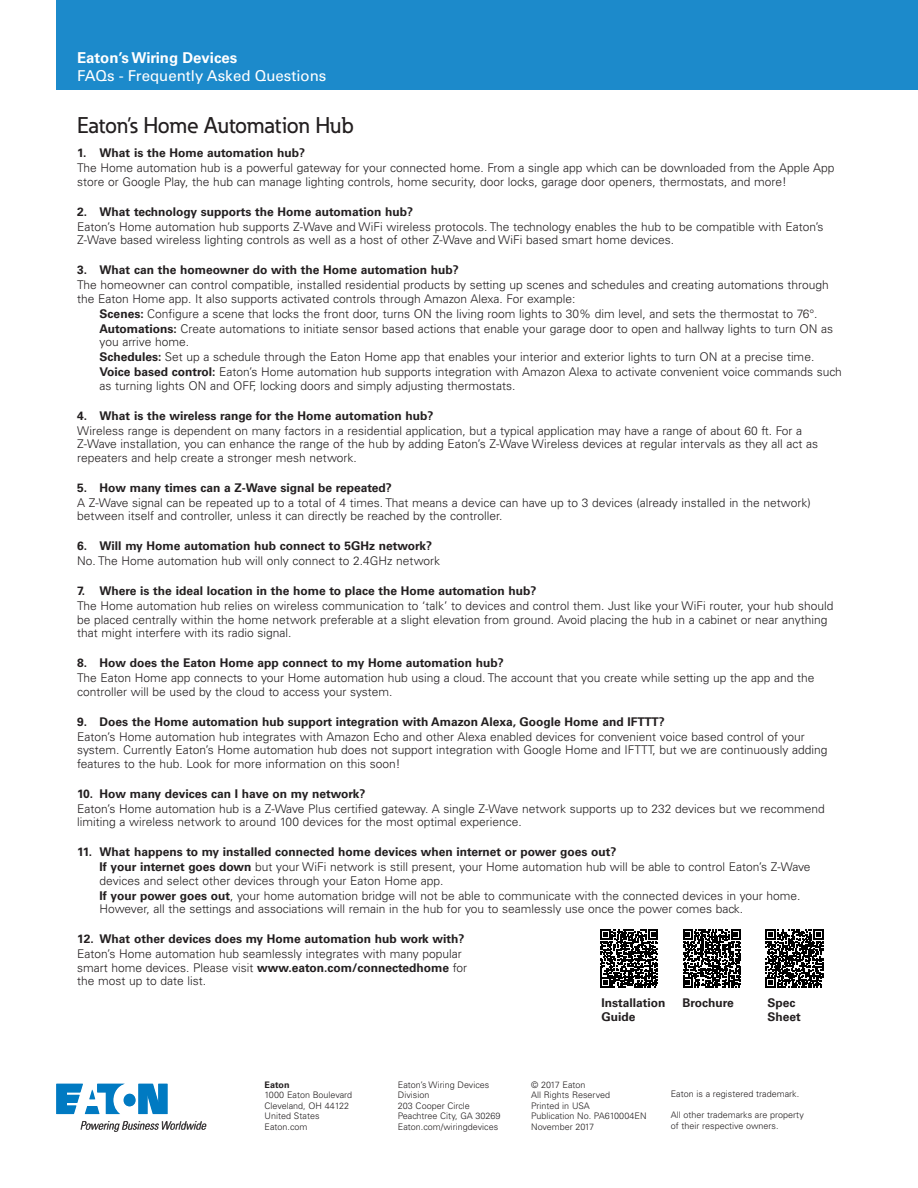
<style>
.page{position:relative;width:918px;height:1188px;background:#fff}
.page>*{position:absolute;margin:0;border:0;box-sizing:border-box;transform-origin:0 0}
._02_Body__8_5_pt{font:500 22.5px "Eaton";letter-spacing:-.005em;color:#231f20}
._00_Product__Line_2{font:15px "Univers LT Std";color:#fff}
._00_Product__Line_2-2{font:700 15px "Univers LT Std";color:#fff}
._02_Body__8_5_pt-2{font:300 12px/13.5px "Univers LT Std";color:#231f20}
._02_Body__8_5_pt-3{font:700 12px/13.5px "Univers LT Std";color:#231f20}
._09_Backpage_Body{font:300 9px/10.5px "Univers LT Std";color:#231f20}
._09_Backpage_Body-2{font:700 9px "Univers LT Std";color:#231f20}
.s1{font-weight:700}
</style>
<div class="page">
<div style="left:56px;top:0;width:862px;height:90px;background:#1c8acb"></div>
<svg style="left:56px;top:1084px;width:112px;height:30px"></svg>
<svg style="left:80px;top:1121px;width:127px;height:11px"></svg>
<svg style="left:683px;top:930px;width:58px;height:58px"></svg>
<svg style="left:600px;top:930px;width:58px;height:58px"></svg>
<svg style="left:766px;top:930px;width:57px;height:58px"></svg>
<p class="_00_Product__Line_2-2" style="left:77px;top:49px;width:162px">Eaton’s Wiring Devices</p>
<p class="_00_Product__Line_2" style="left:77px;top:67px;width:251px">FAQs - Frequently Asked Questions</p>
<p class="_02_Body__8_5_pt" style="left:77px;top:111px;width:278px">Eaton’s Home Automation Hub</p>
<p class="_02_Body__8_5_pt-3" style="left:77px;top:146px;width:229px">1. What is the Home automation hub?</p>
<p class="_02_Body__8_5_pt-2" style="left:77px;top:161px;width:759px">The Home automation hub is a powerful gateway for your connected home. From a single app which can be downloaded from the Apple App store or Google Play, the hub can manage lighting controls, home security, door locks, garage door openers, thermostats, and more!</p>
<p class="_02_Body__8_5_pt-3" style="left:77px;top:205px;width:338px">2. What technology supports the Home automation hub?</p>
<p class="_02_Body__8_5_pt-2" style="left:77px;top:220px;width:748px">Eaton’s Home automation hub supports Z-Wave and WiFi wireless protocols. The technology enables the hub to be compatible with Eaton’s<br>Z-Wave based wireless lighting controls as well as a host of other Z-Wave and WiFi based smart home devices.</p>
<p class="_02_Body__8_5_pt-3" style="left:77px;top:263px;width:383px">3. What can the homeowner do with the Home automation hub?</p>
<p class="_02_Body__8_5_pt-2" style="left:77px;top:278px;width:753px">The homeowner can control compatible, installed residential products by setting up scenes and schedules and creating automations through the Eaton Home app. It also supports activated controls through Amazon Alexa. For example:</p>
<p class="_02_Body__8_5_pt-2" style="left:100px;top:307px;width:719px"><span class="s1">Scenes:</span> Configure a scene that locks the front door, turns ON the living room lights to 30% dim level, and sets the thermostat to 76°.</p>
<p class="_02_Body__8_5_pt-2" style="left:100px;top:322px;width:735px"><span class="s1">Automations:</span> Create automations to initiate sensor based actions that enable your garage door to open and hallway lights to turn ON as you arrive home.</p>
<p class="_02_Body__8_5_pt-2" style="left:100px;top:350px;width:716px"><span class="s1">Schedules:</span> Set up a schedule through the Eaton Home app that enables your interior and exterior lights to turn ON at a precise time.</p>
<p class="_02_Body__8_5_pt-2" style="left:100px;top:365px;width:744px"><span class="s1">Voice based control:</span> Eaton’s Home automation hub supports integration with Amazon Alexa to activate convenient voice commands such as turning lights ON and OFF, locking doors and simply adjusting thermostats.</p>
<p class="_02_Body__8_5_pt-3" style="left:77px;top:409px;width:358px">4. What is the wireless range for the Home automation hub?</p>
<p class="_02_Body__8_5_pt-2" style="left:77px;top:424px;width:743px">Wireless range is dependent on many factors in a residential application, but a typical application may have a range of about 60 ft. For a<br>Z-Wave installation, you can enhance the range of the hub by adding Eaton’s Z-Wave Wireless devices at regular intervals as they all act as repeaters and help create a stronger mesh network.</p>
<p class="_02_Body__8_5_pt-3" style="left:77px;top:481px;width:316px">5. How many times can a Z-Wave signal be repeated?</p>
<p class="_02_Body__8_5_pt-2" style="left:77px;top:496px;width:735px">A Z-Wave signal can be repeated up to a total of 4 times. That means a device can have up to 3 devices (already installed in the network) between itself and controller, unless it can directly be reached by the controller.</p>
<p class="_02_Body__8_5_pt-3" style="left:77px;top:539px;width:356px">6. Will my Home automation hub connect to 5GHz network?</p>
<p class="_02_Body__8_5_pt-2" style="left:77px;top:554px;width:365px">No. The Home automation hub will only connect to 2.4GHz network</p>
<p class="_02_Body__8_5_pt-3" style="left:77px;top:584px;width:461px">7. Where is the ideal location in the home to place the Home automation hub?</p>
<p class="_02_Body__8_5_pt-2" style="left:77px;top:599px;width:758px">The Home automation hub relies on wireless communication to ‘talk’ to devices and control them. Just like your WiFi router, your hub should be placed centrally within the home network preferable at a slight elevation from ground. Avoid placing the hub in a cabinet or near anything that might interfere with its radio signal.</p>
<p class="_02_Body__8_5_pt-3" style="left:77px;top:656px;width:428px">8. How does the Eaton Home app connect to my Home automation hub?</p>
<p class="_02_Body__8_5_pt-2" style="left:77px;top:671px;width:739px">The Eaton Home app connects to your Home automation hub using a cloud. The account that you create while setting up the app and the controller will be used by the cloud to access your system.</p>
<p class="_02_Body__8_5_pt-3" style="left:77px;top:715px;width:589px">9. Does the Home automation hub support integration with Amazon Alexa, Google Home and IFTTT?</p>
<p class="_02_Body__8_5_pt-2" style="left:77px;top:730px;width:752px">Eaton’s Home automation hub integrates with Amazon Echo and other Alexa enabled devices for convenient voice based control of your system. Currently Eaton’s Home automation hub does not support integration with Google Home and IFTTT, but we are continuously adding features to the hub. Look for more information on this soon!</p>
<p class="_02_Body__8_5_pt-3" style="left:77px;top:787px;width:290px">10. How many devices can I have on my network?</p>
<p class="_02_Body__8_5_pt-2" style="left:77px;top:802px;width:749px">Eaton’s Home automation hub is a Z-Wave Plus certified gateway. A single Z-Wave network supports up to 232 devices but we recommend limiting a wireless network to around 100 devices for the most optimal experience.</p>
<p class="_02_Body__8_5_pt-3" style="left:77px;top:845px;width:541px">11. What happens to my installed connected home devices when internet or power goes out?</p>
<p class="_02_Body__8_5_pt-2" style="left:100px;top:860px;width:712px"><span class="s1">If your internet goes down</span> but your WiFi network is still present, your Home automation hub will be able to control Eaton’s Z-Wave devices and select other devices through your Eaton Home app.</p>
<p class="_02_Body__8_5_pt-2" style="left:100px;top:889px;width:702px"><span class="s1">If your power goes out</span>, your home automation bridge will not be able to communicate with the connected devices in your home.<br>However, all the settings and associations will remain in the hub for you to seamlessly use once the power comes back.</p>
<p class="_02_Body__8_5_pt-3" style="left:77px;top:932px;width:389px">12. What other devices does my Home automation hub work with?</p>
<p class="_02_Body__8_5_pt-2" style="left:77px;top:947px;width:392px">Eaton’s Home automation hub seamlessly integrates with many popular smart home devices. Please visit <span class="s1">www.eaton.com/connectedhome</span> for the most up to date list.</p>
<p class="_09_Backpage_Body-2" style="left:265px;top:1079px;width:27px">Eaton</p>
<p class="_09_Backpage_Body" style="left:265px;top:1090px;width:89px">1000 Eaton Boulevard</p>
<p class="_09_Backpage_Body" style="left:265px;top:1100px;width:86px">Cleveland, OH 44122</p>
<p class="_09_Backpage_Body" style="left:265px;top:1111px;width:56px">United States</p>
<p class="_09_Backpage_Body" style="left:265px;top:1121px;width:45px">Eaton.com</p>
<p class="_09_Backpage_Body" style="left:398px;top:1079px;width:93px">Eaton’s Wiring Devices<br>Division</p>
<p class="_09_Backpage_Body" style="left:398px;top:1100px;width:74px">203 Cooper Circle</p>
<p class="_09_Backpage_Body" style="left:398px;top:1111px;width:104px">Peachtree City, GA 30269</p>
<p class="_09_Backpage_Body" style="left:398px;top:1121px;width:102px">Eaton.com/wiringdevices</p>
<p class="_02_Body__8_5_pt-3" style="left:601px;top:996px;width:66px">Installation<br>Guide</p>
<p class="_02_Body__8_5_pt-3" style="left:683px;top:996px;width:53px">Brochure</p>
<p class="_02_Body__8_5_pt-3" style="left:767px;top:996px;width:35px">Spec<br>Sheet</p>
<p class="_09_Backpage_Body" style="left:531px;top:1079px;width:56px">© 2017 Eaton</p>
<p class="_09_Backpage_Body" style="left:531px;top:1090px;width:81px">All Rights Reserved</p>
<p class="_09_Backpage_Body" style="left:531px;top:1100px;width:60px">Printed in USA</p>
<p class="_09_Backpage_Body" style="left:531px;top:1111px;width:117px">Publication No. PA610004EN</p>
<p class="_09_Backpage_Body" style="left:531px;top:1121px;width:65px">November 2017</p>
<p class="_09_Backpage_Body" style="left:671px;top:1089px;width:130px">Eaton is a registered trademark.</p>
<p class="_09_Backpage_Body" style="left:671px;top:1110px;width:135px">All other trademarks are property of their respective owners.</p>
</div>
